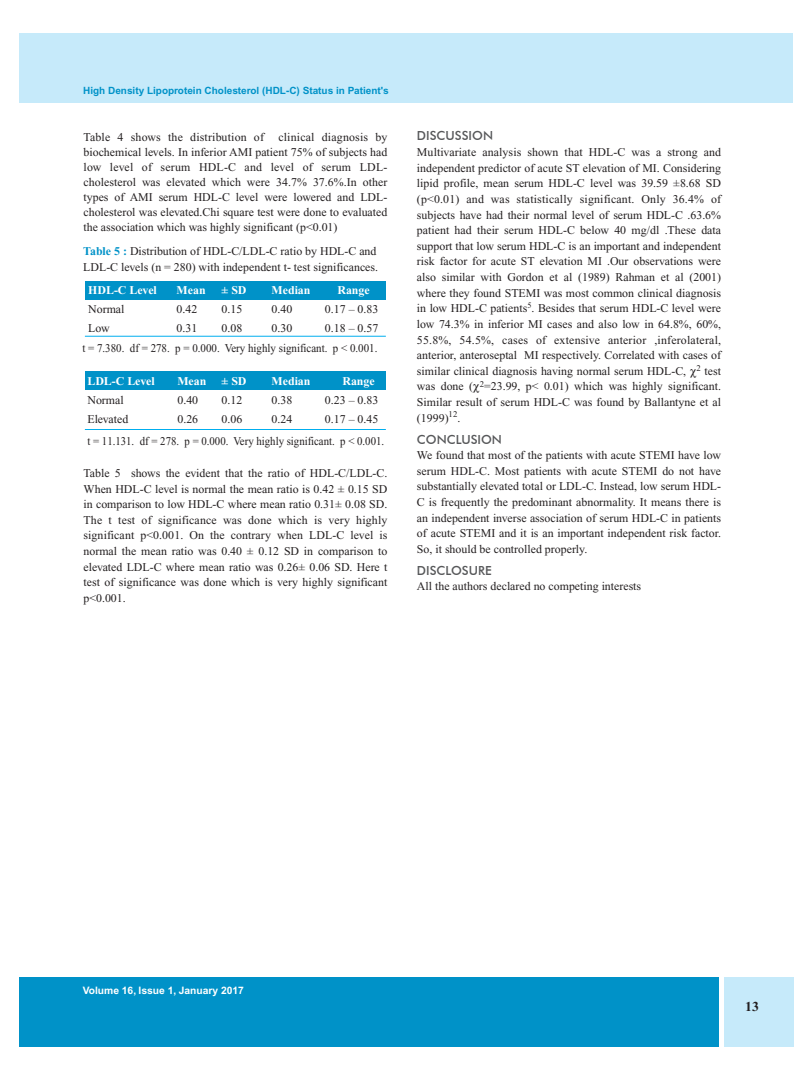
<style>
.page{position:relative;width:810px;height:1080px;background:#fff}
.page>*{position:absolute;margin:0;border:0;box-sizing:border-box;transform-origin:0 0}
.t1{font:700 13.75px "Times New Roman";color:#231f20}
.t2{font:500 12.5px "Futura BT";color:#57585a}
.t3{font:11.88px/15.6px "Times New Roman";color:#231f20;text-align:justify}
.t4{font:700 11.88px "Times New Roman";color:#fff}
.t5{font:700 10.25px "Helvetica";color:#fff}
.t6{font:700 10px "Helvetica";color:#0092c8}
.s1{font-weight:700;color:#0092c8}
</style>
<div class="page">
<div style="left:85px;top:281px;width:301px;height:18px;background:#0092c8"></div>
<div style="left:85px;top:372px;width:301px;height:18px;background:#0092c8"></div>
<hr style="left:85px;top:336px;width:301px;height:1px;background:#00aeef">
<hr style="left:85px;top:429px;width:301px;height:1px;background:#00aeef">
<div style="left:19px;top:34px;width:774px;height:69px;background:#c6eafa"></div>
<div style="left:19px;top:977px;width:699px;height:70px;background:#0092c8"></div>
<div style="left:724px;top:977px;width:69px;height:70px;background:#c6eafa"></div>
<p class="t6" style="left:83px;top:84px;width:307px">High Density Lipoprotein Cholesterol (HDL-C) Status in Patient's</p>
<p class="t3" style="left:84px;top:129px;width:305px;line-height:15px">Table 4 shows the distribution of clinical diagnosis by biochemical levels. In inferior AMI patient 75% of subjects had low level of serum HDL-C and level of serum LDL&shy;cholesterol was elevated which were 34.7% 37.6%.In other types of AMI serum HDL-C level were lowered and LDL&shy;cholesterol was elevated.Chi square test were done to evaluated the association which was highly significant (p&lt;0.01)</p>
<p class="t3" style="left:83px;top:244px;width:296px"><span class="s1">Table 5 :</span> Distribution of HDL-C/LDL-C ratio by HDL-C and<br>LDL-C levels (n = 280) with independent t- test significances.</p>
<p class="t4" style="left:88px;top:284px;width:70px">HDL-C Level</p>
<p class="t4" style="left:177px;top:284px;width:31px">Mean</p>
<p class="t4" style="left:222px;top:284px;width:26px">± SD</p>
<p class="t4" style="left:272px;top:284px;width:40px">Median</p>
<p class="t4" style="left:337px;top:284px;width:34px">Range</p>
<p class="t3" style="left:88px;top:302px;width:38px">Normal</p>
<p class="t3" style="left:177px;top:302px;width:22px">0.42</p>
<p class="t3" style="left:222px;top:302px;width:22px">0.15</p>
<p class="t3" style="left:272px;top:302px;width:22px">0.40</p>
<p class="t3" style="left:325px;top:302px;width:55px">0.17 – 0.83</p>
<p class="t3" style="left:88px;top:320px;width:23px">Low</p>
<p class="t3" style="left:177px;top:320px;width:22px">0.31</p>
<p class="t3" style="left:222px;top:320px;width:22px">0.08</p>
<p class="t3" style="left:272px;top:320px;width:22px">0.30</p>
<p class="t3" style="left:82px;top:318px;width:297px;line-height:20px;text-align:right">0.18 – 0.57<br>t = 7.380. df = 278. p = 0.000. Very highly significant. p &lt; 0.001.</p>
<p class="t4" style="left:87px;top:375px;width:69px">LDL-C Level</p>
<p class="t4" style="left:177px;top:375px;width:31px">Mean</p>
<p class="t4" style="left:222px;top:375px;width:26px">± SD</p>
<p class="t4" style="left:272px;top:375px;width:40px">Median</p>
<p class="t4" style="left:342px;top:375px;width:34px">Range</p>
<p class="t3" style="left:87px;top:392px;width:38px">Normal</p>
<p class="t3" style="left:177px;top:392px;width:22px">0.40</p>
<p class="t3" style="left:222px;top:392px;width:22px">0.12</p>
<p class="t3" style="left:272px;top:392px;width:22px">0.38</p>
<p class="t3" style="left:325px;top:392px;width:55px">0.23 – 0.83</p>
<p class="t3" style="left:87px;top:411px;width:42px">Elevated</p>
<p class="t3" style="left:177px;top:411px;width:22px">0.26</p>
<p class="t3" style="left:222px;top:411px;width:22px">0.06</p>
<p class="t3" style="left:272px;top:411px;width:22px">0.24</p>
<p class="t3" style="left:87px;top:408px;width:298px;line-height:22.5px;text-indent:237px">0.17 – 0.45 t = 11.131. df = 278. p = 0.000. Very highly significant. p &lt; 0.001.</p>
<p class="t3" style="left:84px;top:465px;width:305px">Table 5 shows the evident that the ratio of HDL-C/LDL-C.<br>When HDL-C level is normal the mean ratio is 0.42 ± 0.15 SD in comparison to low HDL-C where mean ratio 0.31± 0.08 SD.<br>The t test of significance was done which is very highly significant p&lt;0.001. On the contrary when LDL-C level is normal the mean ratio was 0.40 ± 0.12 SD in comparison to elevated LDL-C where mean ratio was 0.26± 0.06 SD. Here t test of significance was done which is very highly significant p&lt;0.001.</p>
<p class="t2" style="left:417px;top:128px;width:78px">DISCUSSION</p>
<p class="t3" style="left:417px;top:144px;width:306px">Multivariate analysis shown that HDL-C was a strong and independent predictor of acute ST elevation of MI. Considering lipid profile, mean serum HDL-C level was 39.59 ±8.68 SD (p&lt;0.01) and was statistically significant. Only 36.4% of subjects have had their normal level of serum HDL-C .63.6% patient had their serum HDL-C below 40 mg/dl .These data support that low serum HDL-C is an important and independent risk factor for acute ST elevation MI .Our observations were also similar with Gordon et al (1989) Rahman et al (2001) where they found STEMI was most common clinical diagnosis in low HDL-C patients<sup>5</sup>. Besides that serum HDL-C level were low 74.3% in inferior MI cases and also low in 64.8%, 60%, 55.8%, 54.5%, cases of extensive anterior ,inferolateral, anterior, anteroseptal MI respectively. Correlated with cases of similar clinical diagnosis having normal serum HDL-C, <sup>2</sup> test was done ( <sup>2</sup>=23.99, p&lt; 0.01) which was highly significant.<br>Similar result of serum HDL-C was found by Ballantyne et al (1999)<sup>12</sup>.</p>
<p class="t2" style="left:417px;top:431px;width:87px">CONCLUSION</p>
<p class="t3" style="left:417px;top:448px;width:306px">We found that most of the patients with acute STEMI have low serum HDL-C. Most patients with acute STEMI do not have substantially elevated total or LDL-C. Instead, low serum HDL-C is frequently the predominant abnormality. It means there is an independent inverse association of serum HDL-C in patients of acute STEMI and it is an important independent risk factor.<br>So, it should be controlled properly.</p>
<p class="t2" style="left:417px;top:563px;width:76px">DISCLOSURE</p>
<p class="t3" style="left:417px;top:579px;width:226px">All the authors declared no competing interests</p>
<p class="t5" style="left:83px;top:985px;width:163px">Volume 16, Issue 1, January 2017</p>
<p class="t1" style="left:745px;top:999px;width:15px">13</p>
</div>
